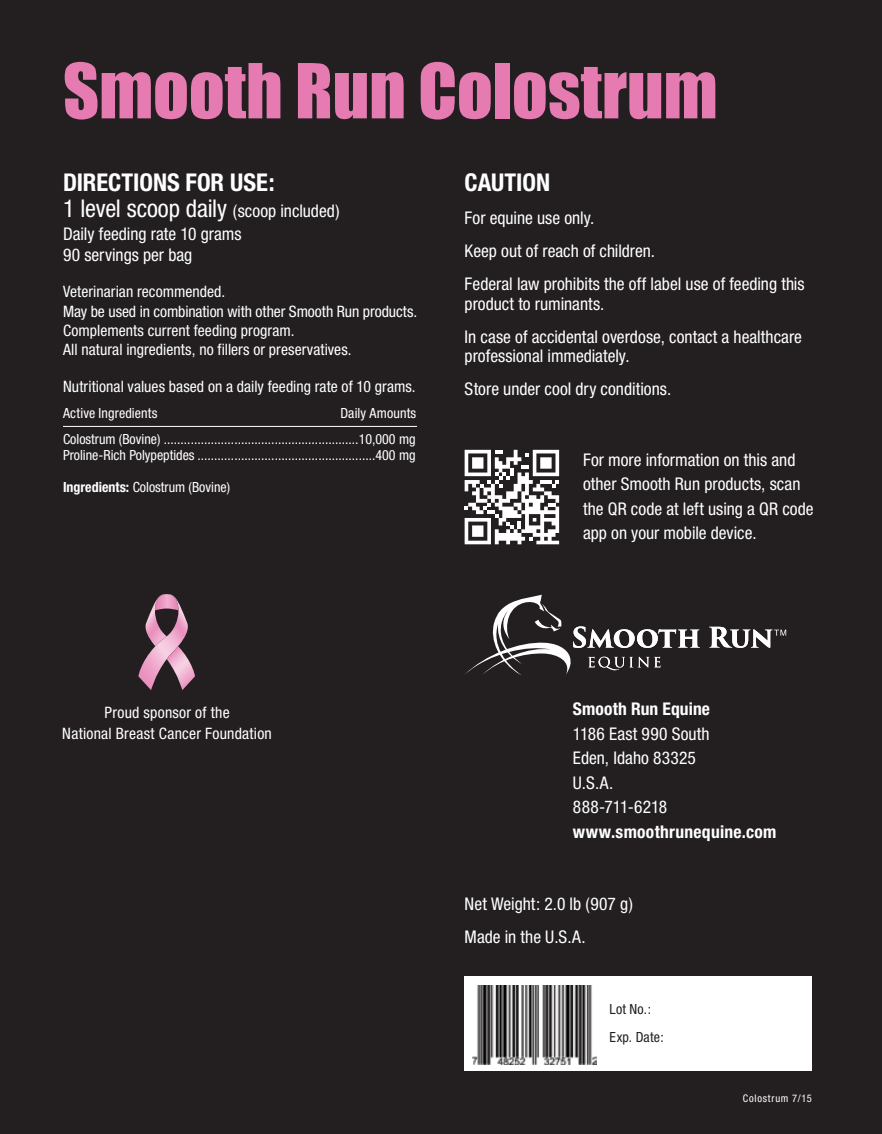
<style>
.page{position:relative;width:882px;height:1134px;background:#231f20}
.page>*{position:absolute;margin:0;border:0;box-sizing:border-box;transform-origin:0 0}
.t1{font:70px "Impact";color:#e67bb1}
.t2{font:700 condensed 24.5px/26.2px "Helvetica Neue";color:#fff}
.t3{font:condensed 17.5px/24.5px "Helvetica Neue";color:#fff}
.t4{font:700 condensed 17.5px "Helvetica Neue";letter-spacing:.015em;color:#fff}
.t5{font:condensed 15.75px/19.2px "Helvetica Neue";letter-spacing:.005em;color:#fff}
.t6{font:condensed 14px/26.2px "Helvetica Neue";color:#fff;text-align:right}
.t7{font:condensed 14px/28px "Helvetica Neue";letter-spacing:.015em;color:#231f20}
.t8{font:condensed 10.5px "Helvetica Neue";letter-spacing:.075em;color:#fff}
.s1{font-weight:400}
.s2{font-weight:400;font-size:17.5px}
.s3{font-weight:700}
</style>
<div class="page">
<hr style="left:63px;top:426px;width:354px;height:1px;background:#fff">
<div style="left:465px;top:977px;width:347px;height:94px;background:#fff"></div>
<img style="left:472px;top:986px;width:125px;height:79px">
<svg style="left:465px;top:595px;width:235px;height:80px"></svg>
<svg style="left:709px;top:627px;width:77px;height:21px"></svg>
<svg style="left:465px;top:450px;width:94px;height:94px"></svg>
<svg style="left:138px;top:594px;width:57px;height:96px"></svg>
<h1 class="t1" style="left:63px;top:37px;width:656px">Smooth Run Colostrum</h1>
<h2 class="t2" style="left:63px;top:169px;width:278px">DIRECTIONS FOR USE:<br><span class="s1">1 level scoop daily</span> <span class="s2">(scoop included)</span></h2>
<p class="t3" style="left:63px;top:223px;width:180px;line-height:21px">Daily feeding rate 10 grams<br>90 servings per bag</p>
<p class="t5" style="left:63px;top:282px;width:356px">Veterinarian recommended.<br>May be used in combination with other Smooth Run products.<br>Complements current feeding program.<br>All natural ingredients, no fillers or preservatives.</p>
<p class="t5" style="left:63px;top:377px;width:354px">Nutritional values based on a daily feeding rate of 10 grams.</p>
<p class="t6" style="left:63px;top:400px;width:96px">Active Ingredients</p>
<p class="t6" style="left:63px;top:400px;width:355px">Daily Amounts<br>Colostrum (Bovine) ..........................................................10,000 mg</p>
<p class="t6" style="left:63px;top:442px;width:354px">Proline-Rich Polypeptides .....................................................400 mg</p>
<p class="t6" style="left:63px;top:474px;width:169px"><span class="s3">Ingredients:</span> Colostrum (Bovine)</p>
<h2 class="t2" style="left:465px;top:169px;width:87px">CAUTION</h2>
<p class="t3" style="left:465px;top:201px;width:342px;line-height:33.2px">For equine use only.<br>Keep out of reach of children.<br>Federal law prohibits the off label use of feeding this</p>
<p class="t3" style="left:465px;top:287px;width:339px;line-height:33.2px">product to ruminants.<br>In case of accidental overdose, contact a healthcare</p>
<p class="t3" style="left:465px;top:339px;width:208px;line-height:33.2px">professional immediately.<br>Store under cool dry conditions.</p>
<p class="t3" style="left:583px;top:447px;width:232px">For more information on this and other Smooth Run products, scan the QR code at left using a QR code app on your mobile device.</p>
<p class="t5" style="left:62px;top:702px;width:211px;line-height:21px;text-align:center">Proud sponsor of the<br>National Breast Cancer Foundation</p>
<p class="t4" style="left:573px;top:699px;width:139px">Smooth Run Equine</p>
<p class="t3" style="left:573px;top:721px;width:138px">1186 East 990 South<br>Eden, Idaho 83325<br>U.S.A.<br>888-711-6218</p>
<p class="t4" style="left:573px;top:821px;width:205px">www.smoothrunequine.com</p>
<p class="t3" style="left:465px;top:887px;width:170px;line-height:33.2px">Net Weight: 2.0 lb (907 g)<br>Made in the U.S.A.</p>
<p class="t7" style="left:610px;top:995px;width:56px">Lot No.:<br>Exp. Date:</p>
<p class="t8" style="left:743px;top:1092px;width:70px">Colostrum 7/15</p>
</div>
